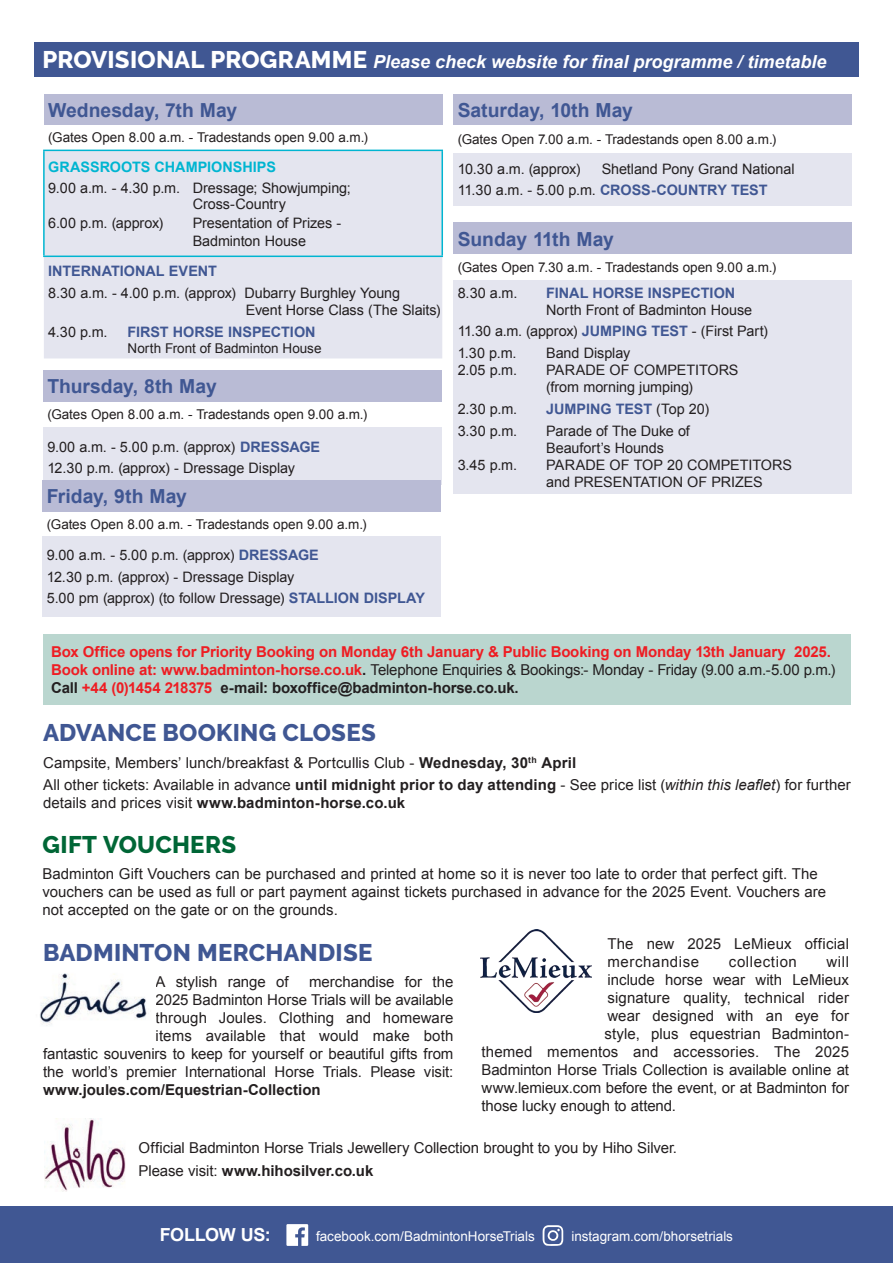
<style>
.page{position:relative;width:893px;height:1263px;background:#fff}
.page>*{position:absolute;margin:0;border:0;box-sizing:border-box;transform-origin:0 0}
.t1{font:800 24px "Raleway";letter-spacing:.01em;color:#405793}
.t2{font:800 24px "Raleway";letter-spacing:.01em;color:#006636}
.t3{font:700 19.35px "Arial";color:#405793}
.t4{font:italic 700 18px "Arial";color:#fff}
.t5{font:700 18px "Arial";letter-spacing:-.02em;color:#fff}
.t6{font:15px/18px "Arial";color:#231f20}
.t7{font:700 15px/18px "Arial";letter-spacing:-.01em;color:#ee1d23}
.t8{font:700 15px "Arial";letter-spacing:.005em;color:#231f20}
.t9{font:15px "Arial";letter-spacing:.04em;color:#231f20}
.t10{font:14.4px/21.6px "Arial";letter-spacing:-.005em;color:#231f20}
.t11{font:700 14.4px "Arial";color:#405793}
.t12{font:700 14.4px "Arial";color:#00b5d1}
.t13{font:13.5px "Arial";color:#231f20}
.t14{font:13.5px "Arial";letter-spacing:-.005em;color:#fff}
.s1{font-family:"Raleway";font-weight:800;font-style:normal;font-size:24px}
.s2{font-weight:700;color:#405793}
.s3{font-weight:400;color:#231f20}
.s4{color:#231f20}
.s5{font-weight:700}
.s6{font-style:italic}
.s7{font-weight:400}
</style>
<div class="page">
<div style="left:0;top:1207px;width:893px;height:56px;background:#405793"></div>
<svg style="left:286px;top:1224px;width:22px;height:22px"></svg>
<svg style="left:543px;top:1225px;width:20px;height:21px"></svg>
<div style="left:43px;top:635px;width:807px;height:70px;background:#bad6cf"></div>
<div style="left:44px;top:94px;width:398px;height:31px;background:#b9bbd5"></div>
<div style="left:44px;top:151px;width:398px;height:207px;background:#e4e5ef"></div>
<hr style="left:43px;top:150px;width:400px;height:1px;background:#00b5d1">
<hr style="left:43px;top:151px;width:2px;height:105px;background:#00b5d1">
<hr style="left:441px;top:151px;width:2px;height:105px;background:#00b5d1">
<hr style="left:43px;top:256px;width:400px;height:1px;background:#00b5d1">
<div style="left:43px;top:371px;width:398px;height:31px;background:#b9bbd5"></div>
<div style="left:43px;top:427px;width:398px;height:58px;background:#e4e5ef"></div>
<div style="left:43px;top:480px;width:398px;height:32px;background:#b9bbd5"></div>
<div style="left:43px;top:537px;width:398px;height:80px;background:#e4e5ef"></div>
<div style="left:453px;top:94px;width:399px;height:31px;background:#b9bbd5"></div>
<div style="left:453px;top:153px;width:399px;height:52px;background:#e4e5ef"></div>
<div style="left:453px;top:223px;width:399px;height:31px;background:#b9bbd5"></div>
<div style="left:453px;top:280px;width:399px;height:214px;background:#e4e5ef"></div>
<div style="left:34px;top:43px;width:825px;height:34px;background:#405793"></div>
<img style="left:40px;top:973px;width:107px;height:51px">
<img style="left:45px;top:1119px;width:81px;height:72px">
<img style="left:480px;top:929px;width:111px;height:83px">
<p class="t4" style="left:43px;top:50px;width:785px"><span class="s1">PROVISIONAL PROGRAMME</span> Please check website for final programme / timetable</p>
<p class="t3" style="left:48px;top:97px;width:191px">Wednesday, 7th May</p>
<p class="t13" style="left:48px;top:129px;width:321px">(Gates Open 8.00 a.m. - Tradestands open 9.00 a.m.)</p>
<p class="t12" style="left:48px;top:157px;width:229px">GRASSROOTS CHAMPIONSHIPS</p>
<p class="t10" style="left:193px;top:180px;width:160px;line-height:15.5px;text-indent:-145px">9.00 a.m. - 4.30 p.m. Dressage; Showjumping;<br>Cross-Country</p>
<p class="t10" style="left:48px;top:212px;width:117px">6.00 p.m. (approx)</p>
<p class="t10" style="left:193px;top:215px;width:150px;line-height:17.4px">Presentation of Prizes -<br>Badminton House</p>
<p class="t11" style="left:48px;top:262px;width:170px">INTERNATIONAL EVENT</p>
<p class="t10" style="left:246px;top:284px;width:196px;line-height:17.2px;text-indent:-198px">8.30 a.m. - 4.00 p.m. (approx) Dubarry Burghley Young<br>Event Horse Class (The Slaits)</p>
<p class="t10" style="left:48px;top:321px;width:61px">4.30 p.m.</p>
<p class="t11" style="left:128px;top:322px;width:189px">FIRST HORSE INSPECTION</p>
<p class="t13" style="left:128px;top:339px;width:195px">North Front of Badminton House</p>
<p class="t3" style="left:47px;top:374px;width:171px">Thursday, 8th May</p>
<p class="t13" style="left:47px;top:406px;width:321px">(Gates Open 8.00 a.m. - Tradestands open 9.00 a.m.)</p>
<p class="t10" style="left:47px;top:436px;width:274px">9.00 a.m. - 5.00 p.m. (approx) <span class="s2">DRESSAGE<br></span>12.30 p.m. (approx) - Dressage Display</p>
<p class="t3" style="left:47px;top:484px;width:142px">Friday, 9th May</p>
<p class="t13" style="left:47px;top:515px;width:321px">(Gates Open 8.00 a.m. - Tradestands open 9.00 a.m.)</p>
<p class="t10" style="left:47px;top:545px;width:380px">9.00 a.m. - 5.00 p.m. (approx) <span class="s2">DRESSAGE<br></span>12.30 p.m. (approx) - Dressage Display<br>5.00 pm (approx) (to follow Dressage) <span class="s2">STALLION DISPLAY</span></p>
<p class="t3" style="left:458px;top:97px;width:177px">Saturday, 10th May</p>
<p class="t13" style="left:458px;top:130px;width:320px">(Gates Open 7.00 a.m. - Tradestands open 8.00 a.m.)</p>
<p class="t10" style="left:458px;top:158px;width:124px">10.30 a.m. (approx)</p>
<p class="t10" style="left:458px;top:158px;width:338px;text-indent:144px">Shetland Pony Grand National<br>11.30 a.m. - 5.00 p.m. <span class="s2">CROSS-COUNTRY TEST</span></p>
<p class="t3" style="left:458px;top:226px;width:158px">Sunday 11th May</p>
<p class="t13" style="left:458px;top:258px;width:320px">(Gates Open 7.30 a.m. - Tradestands open 9.00 a.m.)</p>
<p class="t10" style="left:458px;top:282px;width:61px">8.30 a.m.</p>
<p class="t11" style="left:546px;top:283px;width:191px">FINAL HORSE INSPECTION</p>
<p class="t10" style="left:458px;top:299px;width:312px;text-indent:89px">North Front of Badminton House<br>11.30 a.m. (approx) <span class="s2">JUMPING TEST</span> - (First Part)<br>1.30 p.m.</p>
<p class="t10" style="left:546px;top:342px;width:86px">Band Display</p>
<p class="t10" style="left:458px;top:359px;width:61px">2.05 p.m.</p>
<p class="t10" style="left:546px;top:362px;width:194px;line-height:17.2px">PARADE OF COMPETITORS (from morning jumping)</p>
<p class="t10" style="left:458px;top:398px;width:61px">2.30 p.m.</p>
<p class="t11" style="left:546px;top:399px;width:164px">JUMPING TEST <span class="s3">(Top 20)</span></p>
<p class="t10" style="left:458px;top:420px;width:61px">3.30 p.m.</p>
<p class="t10" style="left:546px;top:422px;width:145px;line-height:17.2px">Parade of The Duke of<br>Beaufort’s Hounds</p>
<p class="t10" style="left:458px;top:454px;width:61px">3.45 p.m.</p>
<p class="t10" style="left:546px;top:457px;width:247px;line-height:17.2px">PARADE OF TOP 20 COMPETITORS and PRESENTATION OF PRIZES</p>
<p class="t7" style="left:51px;top:643px;width:786px">Box Office opens for Priority Booking on Monday 6th January &amp; Public Booking on Monday 13th January 2025.<br>Book online at: www.badminton-horse.co.uk<span class="s4">.</span> <span class="s3">Telephone Enquiries &amp; Bookings:- Monday - Friday (9.00 a.m.-5.00 p.m.)<br></span><span class="s4">Call</span> +44 (0)1454 218375 <span class="s4">e-mail: boxoffice@badminton-horse.co.uk.</span></p>
<h1 class="t1" style="left:43px;top:719px;width:334px">ADVANCE BOOKING CLOSES</h1>
<p class="t6" style="left:43px;top:751px;width:809px;line-height:22.2px">Campsite, Members’ lunch/breakfast &amp; Portcullis Club - <span class="s5">Wednesday, 30</span><sup>th</sup> <span class="s5">April<br></span>All other tickets: Available in advance <span class="s5">until midnight prior to day attending</span> - See price list (<span class="s6">within this leaflet</span>) for further</p>
<p class="t8" style="left:43px;top:793px;width:364px"><span class="s7">details and prices visit</span> www.badminton-horse.co.uk</p>
<h1 class="t2" style="left:43px;top:830px;width:195px">GIFT VOUCHERS</h1>
<p class="t6" style="left:43px;top:865px;width:785px">Badminton Gift Vouchers can be purchased and printed at home so it is never too late to order that perfect gift. The vouchers can be used as full or part payment against tickets purchased in advance for the 2025 Event. Vouchers are not accepted on the gate or on the grounds.</p>
<h1 class="t1" style="left:43px;top:938px;width:331px">BADMINTON MERCHANDISE</h1>
<p class="t6" style="left:156px;top:973px;width:135px">A stylish range of</p>
<p class="t6" style="left:43px;top:973px;width:412px;text-align:right">merchandise for the<br>2025 Badminton Horse Trials will be available<br>through Joules. Clothing and homeware<br>items available that would make both<br>fantastic souvenirs to keep for yourself or beautiful gifts from the world’s premier International Horse Trials. Please visit:</p>
<p class="t8" style="left:43px;top:1080px;width:279px">www.joules.com/Equestrian-Collection</p>
<p class="t6" style="left:607px;top:935px;width:243px">The new 2025 LeMieux official merchandise</p>
<p class="t9" style="left:729px;top:952px;width:70px">collection</p>
<p class="t6" style="left:826px;top:953px;width:24px">will</p>
<p class="t6" style="left:607px;top:971px;width:243px">include horse wear with LeMieux</p>
<p class="t6" style="left:607px;top:989px;width:243px">signature quality, technical rider</p>
<p class="t6" style="left:607px;top:1007px;width:243px">wear designed with an eye for</p>
<p class="t6" style="left:604px;top:1025px;width:246px">style, plus equestrian Badminton-</p>
<p class="t6" style="left:481px;top:1043px;width:369px">themed mementos and accessories. The 2025</p>
<p class="t6" style="left:481px;top:1061px;width:369px">Badminton Horse Trials Collection is available online at</p>
<p class="t6" style="left:481px;top:1079px;width:369px">www.lemieux.com before the event, or at Badminton for</p>
<p class="t6" style="left:481px;top:1097px;width:196px">those lucky enough to attend.</p>
<p class="t6" style="left:139px;top:1136px;width:540px;line-height:23.5px">Official Badminton Horse Trials Jewellery Collection brought to you by Hiho Silver.<br>Please visit: <span class="s5">www.hihosilver.co.uk</span></p>
<p class="t5" style="left:160px;top:1222px;width:112px">FOLLOW US:</p>
<p class="t14" style="left:316px;top:1227px;width:220px">facebook.com/BadmintonHorseTrials</p>
<p class="t14" style="left:571px;top:1227px;width:163px">instagram.com/bhorsetrials</p>
</div>
